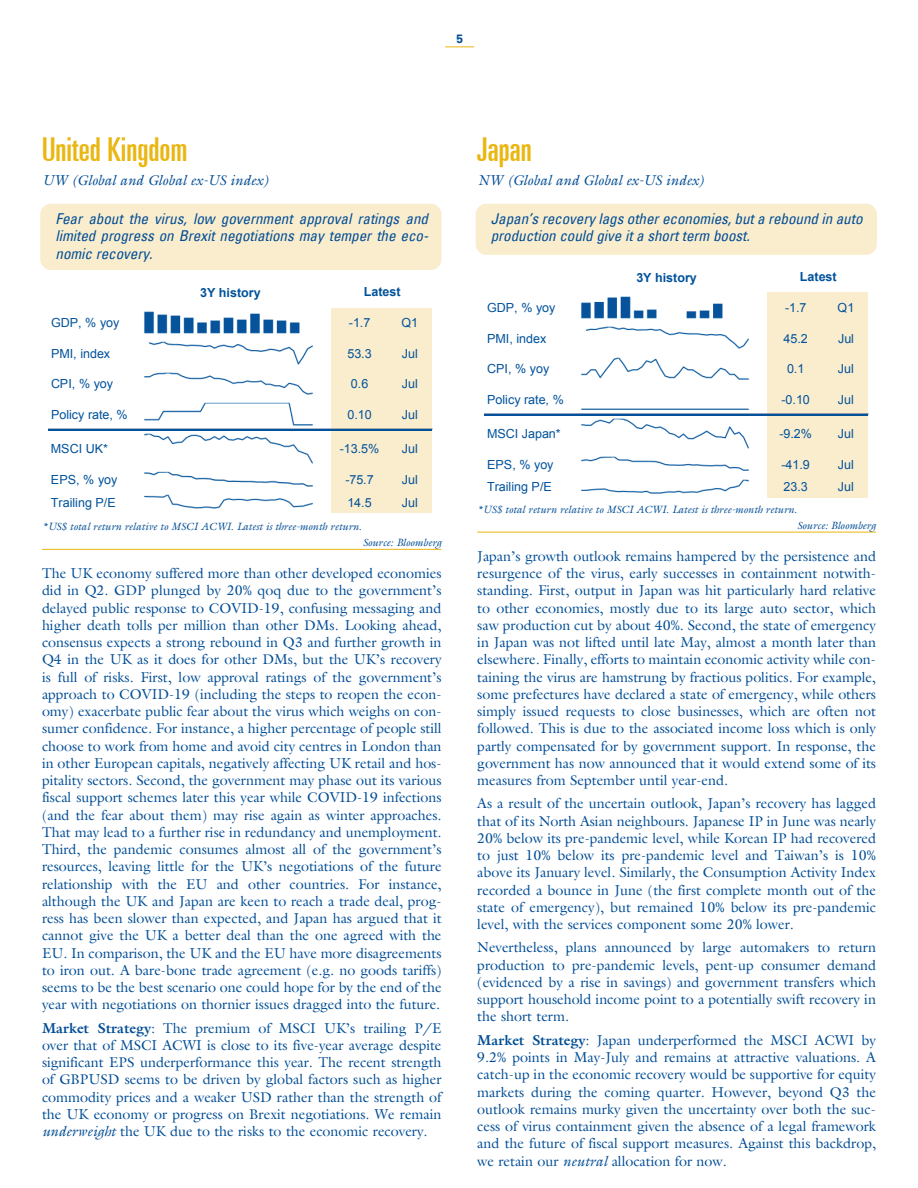
<style>
.page{position:relative;width:918px;height:1188px;background:#fff}
.page>*{position:absolute;margin:0;border:0;box-sizing:border-box;transform-origin:0 0}
.B-head_alt{font:ultra-condensed 33px "Univers";color:#eab610}
.Callout{font:italic condensed 15px/17.2px "Univers";color:#014d95;text-align:justify}
.Body{font:14.25px/17.2px "Galliard";color:#014d95;text-align:justify}
.Body-2{font:italic 14.25px "Galliard";color:#014d95}
.t1{font:12.6px "Arial";letter-spacing:-.005em;color:#01529b}
.t2{font:700 12.6px "Arial";color:#01529b}
.t3{font:700 12px "Univers";color:#014d95}
.Notes{font:italic 10.5px "Galliard";color:#014d95}
.SOURCE__flush_right{font:italic 10.5px "Galliard";color:#014d95}
.s1{font-weight:700}
.s2{font-style:italic}
</style>
<div class="page">
<div style="left:40px;top:204px;width:402px;height:66px;background:#faedce;border-radius:11px"></div>
<div style="left:476px;top:204px;width:401px;height:51px;background:#faedce;border-radius:11px"></div>
<svg style="left:445px;top:46px;width:29px;height:1px"></svg>
<hr style="left:42px;top:549px;width:400px;height:1px;background:#eab610">
<hr style="left:477px;top:532px;width:399px;height:1px;background:#eab610">
<div style="left:331px;top:308px;width:101px;height:30px;background:#faedce"></div>
<img style="left:144px;top:311px;width:156px;height:23px">
<div style="left:331px;top:338px;width:101px;height:31px;background:#faedce"></div>
<div style="left:331px;top:369px;width:101px;height:30px;background:#faedce"></div>
<div style="left:331px;top:399px;width:101px;height:31px;background:#faedce"></div>
<div style="left:331px;top:430px;width:101px;height:38px;background:#faedce"></div>
<div style="left:331px;top:468px;width:101px;height:23px;background:#faedce"></div>
<div style="left:331px;top:491px;width:101px;height:23px;background:#faedce"></div>
<hr style="left:48px;top:429px;width:384px;height:2px;background:#01529b">
<div style="left:767px;top:293px;width:101px;height:30px;background:#faedce"></div>
<img style="left:581px;top:296px;width:142px;height:23px">
<div style="left:767px;top:323px;width:101px;height:31px;background:#faedce"></div>
<div style="left:767px;top:354px;width:101px;height:30px;background:#faedce"></div>
<div style="left:767px;top:384px;width:101px;height:31px;background:#faedce"></div>
<div style="left:767px;top:415px;width:101px;height:38px;background:#faedce"></div>
<div style="left:767px;top:453px;width:101px;height:23px;background:#faedce"></div>
<div style="left:767px;top:476px;width:101px;height:23px;background:#faedce"></div>
<hr style="left:485px;top:498px;width:387px;height:4px;background:#fff">
<hr style="left:485px;top:414px;width:383px;height:1px;background:#01529b">
<p class="t3" style="left:456px;top:32px;width:8px">5</p>
<p class="B-head_alt" style="left:42px;top:135px;width:147px">United Kingdom</p>
<p class="Body-2" style="left:42px;top:174px;width:229px">UW (Global and Global ex-US index)</p>
<p class="Callout" style="left:56px;top:210px;width:374px">Fear about the virus, low government approval ratings and limited progress on Brexit negotiations may temper the eco&shy;nomic recovery.</p>
<p class="t2" style="left:200px;top:284px;width:62px">3Y history</p>
<p class="t2" style="left:364px;top:283px;width:38px">Latest</p>
<p class="t1" style="left:51px;top:315px;width:70px">GDP, % yoy</p>
<p class="t1" style="left:349px;top:315px;width:23px">-1.7</p>
<p class="t1" style="left:402px;top:315px;width:18px">Q1</p>
<p class="t1" style="left:51px;top:345px;width:61px">PMI, index</p>
<p class="t1" style="left:347px;top:345px;width:26px">53.3</p>
<p class="t1" style="left:402px;top:345px;width:18px">Jul</p>
<p class="t1" style="left:51px;top:376px;width:64px">CPI, % yoy</p>
<p class="t1" style="left:351px;top:376px;width:19px">0.6</p>
<p class="t1" style="left:402px;top:376px;width:18px">Jul</p>
<p class="t1" style="left:51px;top:406px;width:78px">Policy rate, %</p>
<p class="t1" style="left:347px;top:406px;width:26px">0.10</p>
<p class="t1" style="left:402px;top:406px;width:18px">Jul</p>
<p class="t1" style="left:51px;top:441px;width:59px">MSCI UK*</p>
<p class="t1" style="left:340px;top:441px;width:41px">-13.5%</p>
<p class="t1" style="left:402px;top:441px;width:18px">Jul</p>
<p class="t1" style="left:51px;top:471px;width:68px">EPS, % yoy</p>
<p class="t1" style="left:345px;top:471px;width:30px">-75.7</p>
<p class="t1" style="left:402px;top:471px;width:18px">Jul</p>
<p class="t1" style="left:51px;top:494px;width:66px">Trailing P/E</p>
<p class="t1" style="left:347px;top:494px;width:26px">14.5</p>
<p class="t1" style="left:402px;top:494px;width:18px">Jul</p>
<p class="Notes" style="left:42px;top:522px;width:321px">*US$ total return relative to MSCI ACWI. Latest is three-month return.</p>
<p class="SOURCE__flush_right" style="left:363px;top:538px;width:80px">Source: Bloomberg</p>
<p class="Body" style="left:42px;top:566px;width:401px">The UK economy suffered more than other developed economies did in Q2. GDP plunged by 20% qoq due to the government’s delayed public response to COVID-19, confusing messaging and higher death tolls per million than other DMs. Looking ahead, consensus expects a strong rebound in Q3 and further growth in Q4 in the UK as it does for other DMs, but the UK’s recovery is full of risks. First, low approval ratings of the government’s approach to COVID-19 (including the steps to reopen the econ&shy;omy) exacerbate public fear about the virus which weighs on con&shy;sumer confidence. For instance, a higher percentage of people still choose to work from home and avoid city centres in London than in other European capitals, negatively affecting UK retail and hos&shy;pitality sectors. Second, the government may phase out its various fiscal support schemes later this year while COVID-19 infections (and the fear about them) may rise again as winter approaches.<br>That may lead to a further rise in redundancy and unemployment.<br>Third, the pandemic consumes almost all of the government’s resources, leaving little for the UK’s negotiations of the future relationship with the EU and other countries. For instance, although the UK and Japan are keen to reach a trade deal, prog&shy;ress has been slower than expected, and Japan has argued that it cannot give the UK a better deal than the one agreed with the EU. In comparison, the UK and the EU have more disagreements to iron out. A bare-bone trade agreement (e.g. no goods tariffs) seems to be the best scenario one could hope for by the end of the year with negotiations on thornier issues dragged into the future.</p>
<p class="Body" style="left:42px;top:1021px;width:401px"><span class="s1">Market Strategy</span>: The premium of MSCI UK’s trailing P/E over that of MSCI ACWI is close to its five-year average despite significant EPS underperformance this year. The recent strength of GBPUSD seems to be driven by global factors such as higher commodity prices and a weaker USD rather than the strength of the UK economy or progress on Brexit negotiations. We remain <span class="s2">underweight</span> the UK due to the risks to the economic recovery.</p>
<p class="B-head_alt" style="left:477px;top:135px;width:56px">Japan</p>
<p class="Body-2" style="left:477px;top:174px;width:229px">NW (Global and Global ex-US index)</p>
<p class="Callout" style="left:491px;top:210px;width:373px">Japan’s recovery lags other economies, but a rebound in auto production could give it a short term boost.</p>
<p class="t2" style="left:636px;top:269px;width:62px">3Y history</p>
<p class="t2" style="left:800px;top:268px;width:38px">Latest</p>
<p class="t1" style="left:487px;top:300px;width:70px">GDP, % yoy</p>
<p class="t1" style="left:785px;top:300px;width:23px">-1.7</p>
<p class="t1" style="left:838px;top:300px;width:18px">Q1</p>
<p class="t1" style="left:487px;top:330px;width:61px">PMI, index</p>
<p class="t1" style="left:784px;top:330px;width:26px">45.2</p>
<p class="t1" style="left:838px;top:330px;width:18px">Jul</p>
<p class="t1" style="left:487px;top:361px;width:64px">CPI, % yoy</p>
<p class="t1" style="left:787px;top:361px;width:19px">0.1</p>
<p class="t1" style="left:838px;top:361px;width:18px">Jul</p>
<p class="t1" style="left:487px;top:391px;width:78px">Policy rate, %</p>
<p class="t1" style="left:781px;top:391px;width:30px">-0.10</p>
<p class="t1" style="left:838px;top:391px;width:18px">Jul</p>
<p class="t1" style="left:487px;top:426px;width:75px">MSCI Japan*</p>
<p class="t1" style="left:779px;top:426px;width:34px">-9.2%</p>
<p class="t1" style="left:838px;top:426px;width:18px">Jul</p>
<p class="t1" style="left:487px;top:456px;width:68px">EPS, % yoy</p>
<p class="t1" style="left:781px;top:456px;width:30px">-41.9</p>
<p class="t1" style="left:838px;top:456px;width:18px">Jul</p>
<p class="t1" style="left:487px;top:479px;width:66px">Trailing P/E</p>
<p class="t1" style="left:783px;top:479px;width:26px">23.3</p>
<p class="t1" style="left:838px;top:479px;width:18px">Jul</p>
<p class="Notes" style="left:477px;top:505px;width:321px">*US$ total return relative to MSCI ACWI. Latest is three-month return.</p>
<p class="SOURCE__flush_right" style="left:797px;top:521px;width:80px">Source: Bloomberg</p>
<p class="Body" style="left:477px;top:549px;width:400px">Japan’s growth outlook remains hampered by the persistence and resurgence of the virus, early successes in containment notwith&shy;standing. First, output in Japan was hit particularly hard relative to other economies, mostly due to its large auto sector, which saw production cut by about 40%. Second, the state of emergency in Japan was not lifted until late May, almost a month later than elsewhere. Finally, efforts to maintain economic activity while con&shy;taining the virus are hamstrung by fractious politics. For example, some prefectures have declared a state of emergency, while others simply issued requests to close businesses, which are often not followed. This is due to the associated income loss which is only partly compensated for by government support. In response, the government has now announced that it would extend some of its measures from September until year-end.</p>
<p class="Body" style="left:477px;top:796px;width:400px">As a result of the uncertain outlook, Japan’s recovery has lagged that of its North Asian neighbours. Japanese IP in June was nearly 20% below its pre-pandemic level, while Korean IP had recovered to just 10% below its pre-pandemic level and Taiwan’s is 10% above its January level. Similarly, the Consumption Activity Index recorded a bounce in June (the first complete month out of the state of emergency), but remained 10% below its pre-pandemic level, with the services component some 20% lower.</p>
<p class="Body" style="left:477px;top:940px;width:400px">Nevertheless, plans announced by large automakers to return production to pre-pandemic levels, pent-up consumer demand (evidenced by a rise in savings) and government transfers which support household income point to a potentially swift recovery in the short term.</p>
<p class="Body" style="left:477px;top:1033px;width:400px"><span class="s1">Market Strategy</span>: Japan underperformed the MSCI ACWI by 9.2% points in May-July and remains at attractive valuations. A catch-up in the economic recovery would be supportive for equity markets during the coming quarter. However, beyond Q3 the outlook remains murky given the uncertainty over both the suc&shy;cess of virus containment given the absence of a legal framework and the future of fiscal support measures. Against this backdrop, we retain our <span class="s2">neutral</span> allocation for now.</p>
</div>
